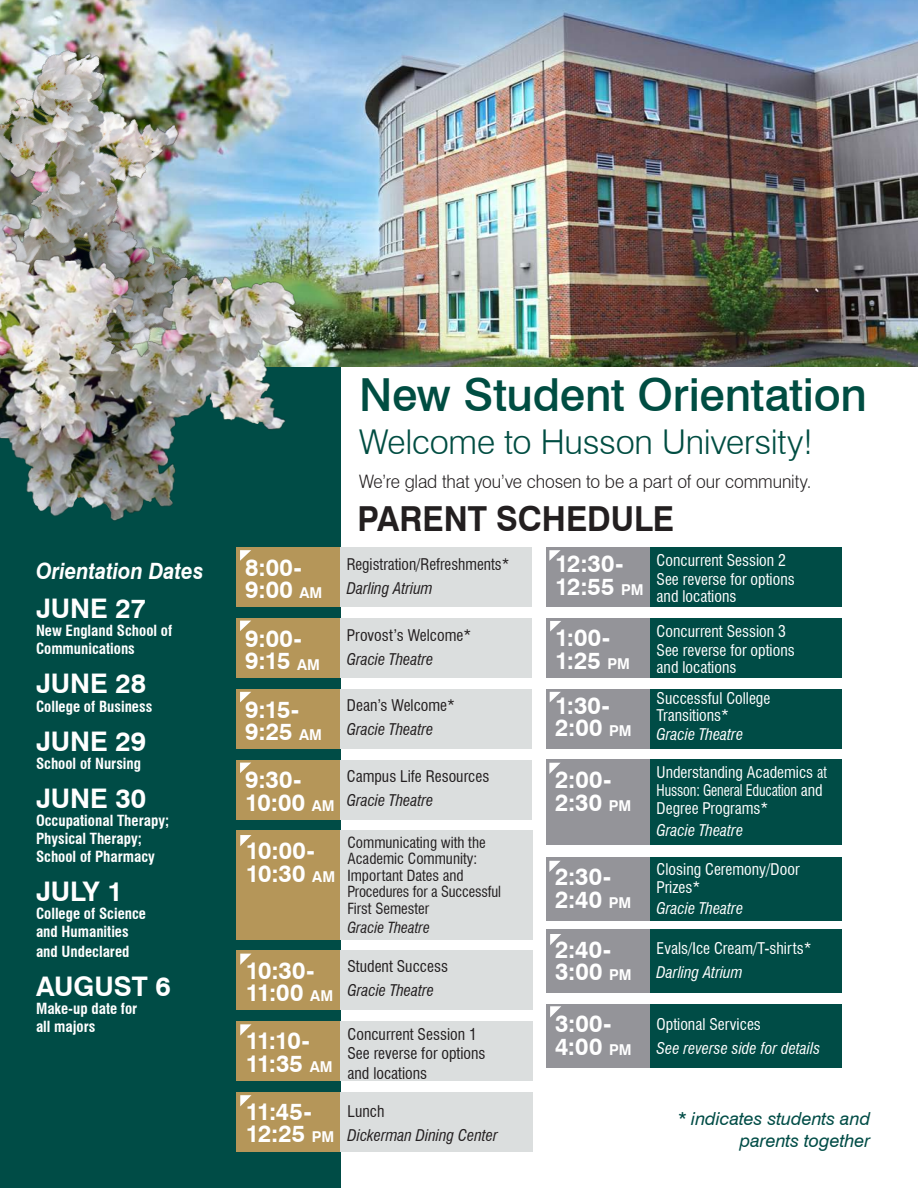
<style>
.page{position:relative;width:918px;height:1188px;background:#fff}
.page>*{position:absolute;margin:0;border:0;box-sizing:border-box;transform-origin:0 0}
.t1{font:500 45.6px "Swiss 721 BT";letter-spacing:-.005em;color:#004d42}
.t2{font:700 34.5px "Swiss 721 BT";color:#231f20;scale:.94 1}
.t3{font:300 34.2px "Swiss 721 BT";letter-spacing:-.005em;color:#004d42}
.t4{font:700 27px "Swiss 721 BT";color:#fff}
.t5{font:700 24px/22.5px "Swiss 721 BT";letter-spacing:.01em;color:#fff}
.t6{font:italic 700 22.5px "Swiss 721 BT";color:#fff;scale:.9 1}
.t7{font:300 18.6px "Swiss 721 BT";letter-spacing:-.005em;color:#231f20;scale:.94 1}
.t8{font:italic 18px/21.6px "Swiss 721 BT";color:#004c46;text-align:right}
.t9{font:condensed 15.75px/18px "Swiss 721 BT";color:#fff}
.t10{font:condensed 15.75px/24px "Swiss 721 BT";color:#231f20}
.t11{font:italic condensed 15.75px "Swiss 721 BT";color:#fff}
.t12{font:italic condensed 15.75px "Swiss 721 BT";color:#231f20}
.t13{font:700 condensed 15px/18px "Swiss 721 BT";color:#fff}
.t14{font:condensed 15px/16.5px "Swiss 721 BT";color:#231f20}
.t15{font:italic condensed 15px "Swiss 721 BT";color:#231f20}
.s1{font-size:15px}
.s2{font-style:italic}
</style>
<div class="page">
<div style="left:0;top:333px;width:341px;height:855px;background:#004c46"></div>
<img style="left:319px;top:0;width:599px;height:366px">
<div style="left:254px;top:830px;width:278px;height:110px;background:#dbdede"></div>
<div style="left:237px;top:830px;width:103px;height:110px;background:#b59659"></div>
<svg style="left:240px;top:835px;width:11px;height:11px"></svg>
<div style="left:563px;top:689px;width:279px;height:60px;background:#004c46"></div>
<div style="left:546px;top:689px;width:104px;height:60px;background:#949499"></div>
<svg style="left:550px;top:692px;width:11px;height:10px"></svg>
<div style="left:563px;top:857px;width:279px;height:63px;background:#004c46"></div>
<div style="left:546px;top:857px;width:103px;height:63px;background:#949499"></div>
<svg style="left:549px;top:861px;width:11px;height:11px"></svg>
<div style="left:563px;top:930px;width:279px;height:63px;background:#004c46"></div>
<div style="left:546px;top:930px;width:103px;height:63px;background:#949499"></div>
<svg style="left:550px;top:934px;width:11px;height:11px"></svg>
<div style="left:563px;top:760px;width:279px;height:85px;background:#004c46"></div>
<div style="left:546px;top:760px;width:103px;height:85px;background:#949499"></div>
<svg style="left:549px;top:763px;width:11px;height:11px"></svg>
<div style="left:254px;top:950px;width:278px;height:60px;background:#dbdede"></div>
<div style="left:237px;top:950px;width:103px;height:60px;background:#b59659"></div>
<svg style="left:240px;top:954px;width:11px;height:11px"></svg>
<div style="left:254px;top:1092px;width:278px;height:60px;background:#dbdede"></div>
<div style="left:237px;top:1092px;width:103px;height:60px;background:#b59659"></div>
<svg style="left:240px;top:1095px;width:11px;height:11px"></svg>
<div style="left:563px;top:1004px;width:279px;height:63px;background:#004c46"></div>
<div style="left:546px;top:1004px;width:103px;height:63px;background:#949499"></div>
<svg style="left:550px;top:1006px;width:11px;height:12px"></svg>
<div style="left:254px;top:1021px;width:278px;height:60px;background:#dbdede"></div>
<div style="left:237px;top:1021px;width:103px;height:60px;background:#b59659"></div>
<svg style="left:240px;top:1024px;width:11px;height:12px"></svg>
<div style="left:253px;top:618px;width:279px;height:60px;background:#dbdede"></div>
<div style="left:237px;top:618px;width:103px;height:60px;background:#b59659"></div>
<svg style="left:240px;top:626px;width:6px;height:5px"></svg>
<div style="left:253px;top:689px;width:279px;height:60px;background:#dbdede"></div>
<div style="left:237px;top:689px;width:103px;height:60px;background:#b59659"></div>
<svg style="left:240px;top:692px;width:11px;height:10px"></svg>
<div style="left:253px;top:760px;width:279px;height:60px;background:#dbdede"></div>
<div style="left:237px;top:760px;width:103px;height:60px;background:#b59659"></div>
<svg style="left:240px;top:763px;width:11px;height:10px"></svg>
<div style="left:563px;top:547px;width:279px;height:60px;background:#004c46"></div>
<div style="left:546px;top:547px;width:103px;height:60px;background:#949499"></div>
<svg style="left:549px;top:550px;width:12px;height:11px"></svg>
<div style="left:564px;top:618px;width:278px;height:60px;background:#004c46"></div>
<div style="left:547px;top:618px;width:103px;height:60px;background:#949499"></div>
<svg style="left:550px;top:621px;width:11px;height:11px"></svg>
<div style="left:253px;top:547px;width:279px;height:60px;background:#dbdede"></div>
<div style="left:237px;top:547px;width:103px;height:60px;background:#b59659"></div>
<img style="left:0;top:0;width:319px;height:626px">
<img style="left:0;top:145px;width:360px;height:400px">
<p class="t6" style="left:36px;top:557px;width:188px">Orientation Dates</p>
<p class="t4" style="left:36px;top:592px;width:112px">JUNE 27</p>
<p class="t13" style="left:36px;top:622px;width:138px">New England School of<br>Communications</p>
<p class="t4" style="left:36px;top:667px;width:112px">JUNE 28</p>
<p class="t13" style="left:36px;top:698px;width:118px">College of Business</p>
<p class="t4" style="left:36px;top:725px;width:112px">JUNE 29</p>
<p class="t13" style="left:36px;top:755px;width:107px">School of Nursing</p>
<p class="t4" style="left:36px;top:782px;width:112px">JUNE 30</p>
<p class="t13" style="left:36px;top:812px;width:135px">Occupational Therapy;<br>Physical Therapy;<br>School of Pharmacy</p>
<p class="t4" style="left:36px;top:875px;width:88px">JULY 1</p>
<p class="t13" style="left:36px;top:905px;width:112px">College of Science and Humanities</p>
<p class="t13" style="left:36px;top:943px;width:95px">and Undeclared</p>
<p class="t4" style="left:36px;top:970px;width:136px">AUGUST 6</p>
<p class="t13" style="left:36px;top:1000px;width:103px">Make-up date for all majors</p>
<p class="t1" style="left:359px;top:367px;width:509px">New Student Orientation</p>
<p class="t3" style="left:359px;top:421px;width:456px">Welcome to Husson University!</p>
<p class="t7" style="left:359px;top:471px;width:483px">We’re glad that you’ve chosen to be a part of our community.</p>
<p class="t2" style="left:358px;top:498px;width:338px">PARENT SCHEDULE</p>
<p class="t5" style="left:245px;top:556px;width:79px">8:00-<br>9:00 <span class="s1">AM</span></p>
<p class="t10" style="left:347px;top:552px;width:164px">Registration/Refreshments*<br><span class="s2">Darling Atrium</span></p>
<p class="t5" style="left:245px;top:627px;width:76px">9:00-<br>9:15 <span class="s1">AM</span></p>
<p class="t10" style="left:347px;top:623px;width:126px">Provost’s Welcome*<br><span class="s2">Gracie Theatre</span></p>
<p class="t5" style="left:245px;top:698px;width:78px">9:15-<br>9:25 <span class="s1">AM</span></p>
<p class="t10" style="left:347px;top:694px;width:110px">Dean’s Welcome*<br><span class="s2">Gracie Theatre</span></p>
<p class="t5" style="left:245px;top:768px;width:91px">9:30-<br>10:00 <span class="s1">AM</span></p>
<p class="t10" style="left:347px;top:764px;width:144px">Campus Life Resources<br><span class="s2">Gracie Theatre</span></p>
<p class="t5" style="left:246px;top:839px;width:91px">10:00-<br>10:30 <span class="s1">AM</span></p>
<p class="t14" style="left:348px;top:834px;width:140px">Communicating with the<br>Academic Community:<br>Important Dates and</p>
<p class="t14" style="left:347px;top:884px;width:155px">Procedures for a Successful<br>First Semester</p>
<p class="t15" style="left:347px;top:919px;width:84px">Gracie Theatre</p>
<p class="t5" style="left:246px;top:959px;width:89px">10:30-<br>11:00 <span class="s1">AM</span></p>
<p class="t10" style="left:348px;top:955px;width:102px">Student Success</p>
<p class="t12" style="left:348px;top:981px;width:88px">Gracie Theatre</p>
<p class="t5" style="left:555px;top:552px;width:90px">12:30-<br>12:55 <span class="s1">PM</span></p>
<p class="t9" style="left:657px;top:550px;width:140px;line-height:19.5px">Concurrent Session 2<br>See reverse for options</p>
<p class="t9" style="left:657px;top:587px;width:81px">and locations</p>
<p class="t5" style="left:555px;top:626px;width:77px">1:00-<br>1:25 <span class="s1">PM</span></p>
<p class="t9" style="left:657px;top:621px;width:140px;line-height:19.5px">Concurrent Session 3<br>See reverse for options</p>
<p class="t9" style="left:657px;top:658px;width:81px">and locations</p>
<p class="t5" style="left:555px;top:694px;width:78px">1:30-<br>2:00 <span class="s1">PM</span></p>
<p class="t9" style="left:657px;top:690px;width:115px;line-height:16.5px">Successful College<br>Transitions*</p>
<p class="t11" style="left:657px;top:725px;width:88px">Gracie Theatre</p>
<p class="t5" style="left:555px;top:768px;width:78px">2:00-<br>2:30 <span class="s1">PM</span></p>
<p class="t9" style="left:657px;top:763px;width:172px">Understanding Academics at<br>Husson: General Education and<br>Degree Programs*</p>
<p class="t11" style="left:657px;top:821px;width:88px">Gracie Theatre</p>
<p class="t9" style="left:657px;top:860px;width:144px">Closing Ceremony/Door<br>Prizes*</p>
<p class="t11" style="left:657px;top:899px;width:88px">Gracie Theatre</p>
<p class="t5" style="left:555px;top:938px;width:78px">2:40-<br>3:00 <span class="s1">PM</span></p>
<p class="t5" style="left:555px;top:865px;width:78px">2:30-<br>2:40 <span class="s1">PM</span></p>
<p class="t9" style="left:657px;top:937px;width:156px;line-height:24px">Evals/Ice Cream/T-shirts*<br><span class="s2">Darling Atrium</span></p>
<p class="t5" style="left:555px;top:1012px;width:78px">3:00-<br>4:00 <span class="s1">PM</span></p>
<p class="t9" style="left:657px;top:1015px;width:106px">Optional Services</p>
<p class="t10" style="left:348px;top:1024px;width:140px;line-height:19.5px">Concurrent Session 1<br>See reverse for options and locations</p>
<p class="t5" style="left:246px;top:1029px;width:65px">11:10-</p>
<p class="t11" style="left:657px;top:1039px;width:165px">See reverse side for details</p>
<p class="t5" style="left:246px;top:1052px;width:88px">11:35 <span class="s1">AM</span></p>
<p class="t5" style="left:246px;top:1100px;width:90px">11:45-<br>12:25 <span class="s1">PM</span></p>
<p class="t10" style="left:348px;top:1099px;width:38px">Lunch</p>
<p class="t12" style="left:348px;top:1125px;width:152px">Dickerman Dining Center</p>
<p class="t8" style="left:677px;top:1108px;width:194px">* indicates students and parents together</p>
</div>
